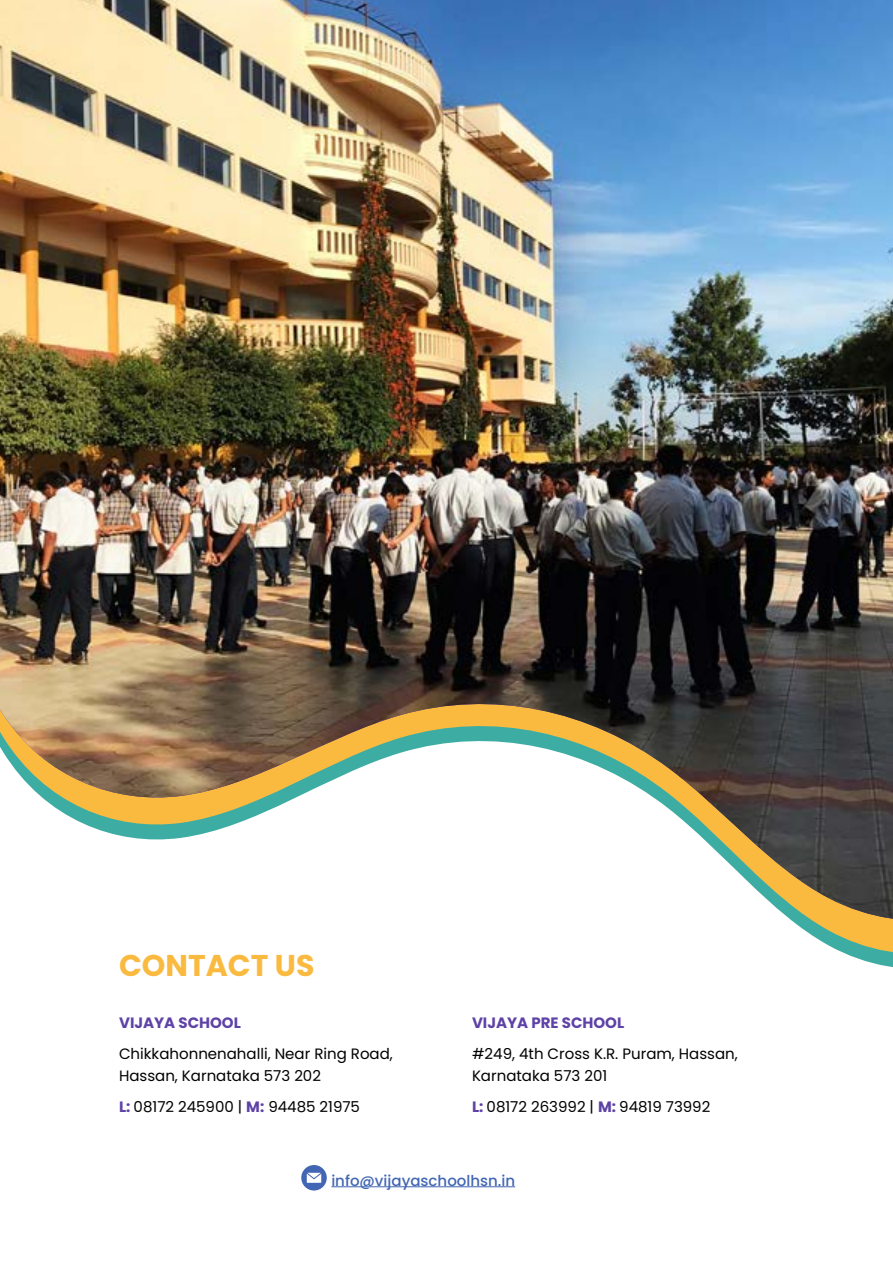
<style>
.page{position:relative;width:893px;height:1263px;background:#fff}
.page>*{position:absolute;margin:0;border:0;box-sizing:border-box;transform-origin:0 0}
.t1{font:700 30px "Poppins";color:#faba40}
.t2{font:15px/22.5px "Poppins";color:#000}
.t3{font:700 15px "Poppins";color:#5e42a6}
.t4{font:500 15px "Poppins";color:#4266b3}
.s1{font-weight:700;color:#5e42a6}
</style>
<div class="page">
<img style="left:0;top:0;width:893px;height:919px">
<div style="left:301px;top:1165px;width:26px;height:25px;background:#4266b3;border-radius:50%"></div>
<svg style="left:307px;top:1173px;width:14px;height:10px"></svg>
<hr style="left:331px;top:1186px;width:184px;height:1px;background:#4266b3">
<h1 class="t1" style="left:119px;top:948px;width:197px">CONTACT US</h1>
<p class="t3" style="left:119px;top:1014px;width:123px">VIJAYA SCHOOL</p>
<p class="t2" style="left:119px;top:1042px;width:275px">Chikkahonnenahalli, Near Ring Road,<br>Hassan, Karnataka 573 202</p>
<p class="t2" style="left:119px;top:1096px;width:242px"><span class="s1">L:</span> 08172 245900 | <span class="s1">M:</span> 94485 21975</p>
<p class="t3" style="left:472px;top:1014px;width:154px">VIJAYA PRE SCHOOL</p>
<p class="t2" style="left:472px;top:1042px;width:267px">#249, 4th Cross K.R. Puram, Hassan,<br>Karnataka 573 201</p>
<p class="t2" style="left:472px;top:1096px;width:240px"><span class="s1">L:</span> 08172 263992 | <span class="s1">M:</span> 94819 73992</p>
<p class="t4" style="left:331px;top:1172px;width:185px">info@vijayaschoolhsn.in</p>
</div>
